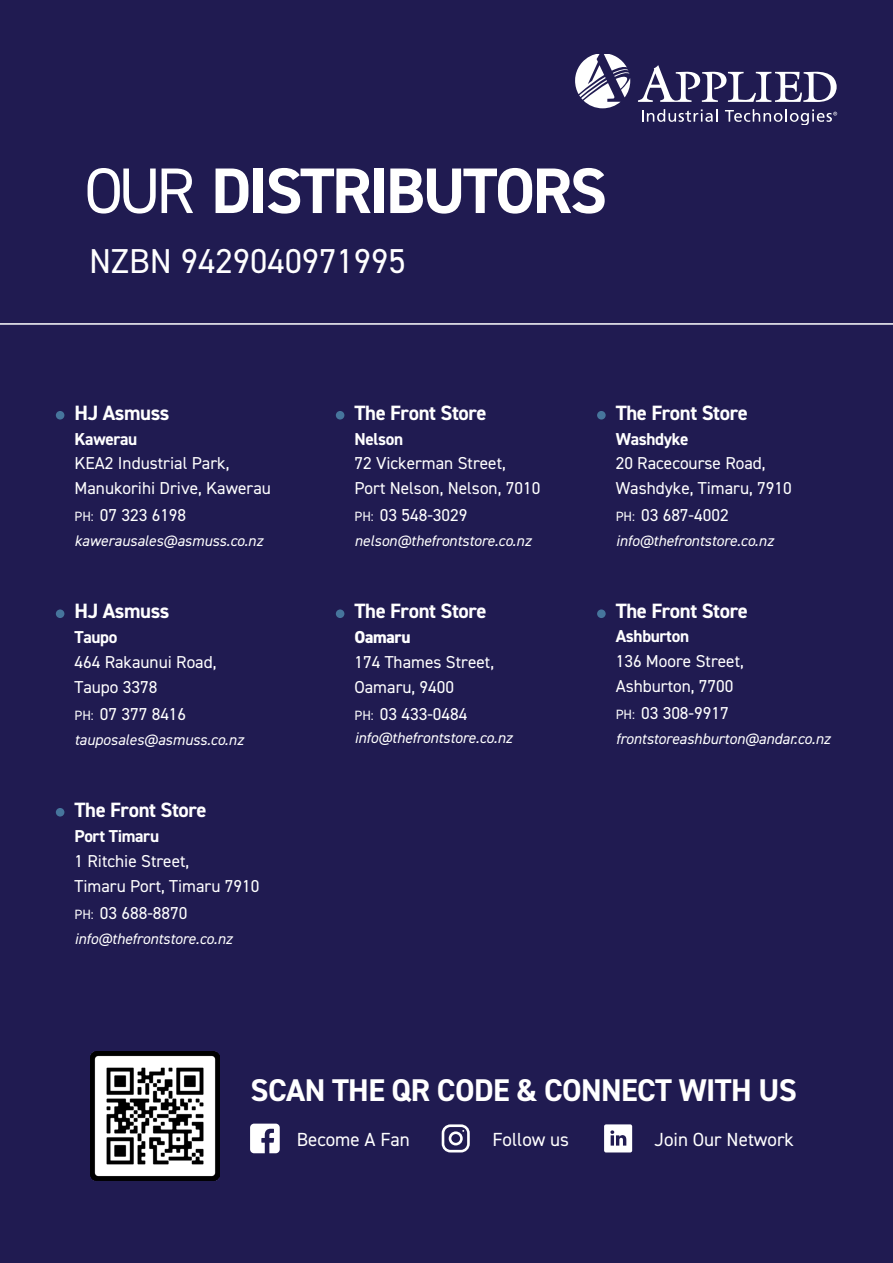
<style>
.page{position:relative;width:893px;height:1263px;background:#201b51}
.page>*{position:absolute;margin:0;border:0;box-sizing:border-box;transform-origin:0 0}
.t1{font:700 64.5px "DIN2014";letter-spacing:-.04em;color:#fff}
.t2{font:34.65px "DIN2014";color:#fff}
.t3{font:700 31.5px "DIN2014";letter-spacing:-.02em;color:#fff}
.t4{font:700 20.7px "DIN2014";letter-spacing:-.02em;color:#fff}
.t5{font:19.05px "DIN2014";color:#fff}
.t6{font:17.25px/24.9px "DIN2014";color:#fff}
.t7{font:700 17.25px "DIN2014";letter-spacing:-.02em;color:#fff}
.t8{font:800 17.25px "DIN2014";letter-spacing:-.02em;color:#fff}
.t9{font:italic 15.3px "DIN2014";color:#fff}
.s1{font-weight:400}
.s2{font-size:13.5px}
</style>
<div class="page">
<svg style="left:638px;top:65px;width:199px;height:37px"></svg>
<svg style="left:642px;top:109px;width:76px;height:13px"></svg>
<svg style="left:575px;top:54px;width:55px;height:54px"></svg>
<svg style="left:725px;top:109px;width:112px;height:16px"></svg>
<svg style="left:442px;top:1124px;width:28px;height:28px"></svg>
<svg style="left:604px;top:1124px;width:28px;height:28px"></svg>
<svg style="left:250px;top:1123px;width:30px;height:30px"></svg>
<img style="left:90px;top:1051px;width:130px;height:130px">
<hr style="left:0;top:323px;width:893px;height:2px;background:#fff">
<div style="left:56px;top:411px;width:8px;height:8px;background:#46759c;border-radius:50%"></div>
<div style="left:56px;top:609px;width:8px;height:9px;background:#46759c;border-radius:50%"></div>
<div style="left:56px;top:808px;width:8px;height:8px;background:#46759c;border-radius:50%"></div>
<div style="left:336px;top:411px;width:8px;height:8px;background:#46759c;border-radius:50%"></div>
<div style="left:336px;top:609px;width:8px;height:9px;background:#46759c;border-radius:50%"></div>
<div style="left:597px;top:411px;width:9px;height:8px;background:#46759c;border-radius:50%"></div>
<div style="left:597px;top:609px;width:9px;height:9px;background:#46759c;border-radius:50%"></div>
<h1 class="t1" style="left:84px;top:148px;width:524px"><span class="s1">OUR</span> DISTRIBUTORS</h1>
<h2 class="t2" style="left:89px;top:239px;width:318px">NZBN 9429040971995</h2>
<p class="t4" style="left:74px;top:399px;width:97px">HJ Asmuss</p>
<p class="t7" style="left:74px;top:427px;width:64px">Kawerau</p>
<p class="t6" style="left:74px;top:451px;width:198px">KEA2 Industrial Park,<br>Manukorihi Drive, Kawerau</p>
<p class="t6" style="left:74px;top:503px;width:113px"><span class="s2">PH:</span> 07 323 6198</p>
<p class="t9" style="left:74px;top:531px;width:190px">kawerausales@asmuss.co.nz</p>
<p class="t4" style="left:74px;top:597px;width:97px">HJ Asmuss</p>
<p class="t7" style="left:74px;top:626px;width:44px">Taupo</p>
<p class="t6" style="left:74px;top:649px;width:144px">464 Rakaunui Road,<br>Taupo 3378</p>
<p class="t6" style="left:74px;top:701px;width:113px"><span class="s2">PH:</span> 07 377 8416</p>
<p class="t9" style="left:74px;top:730px;width:171px">tauposales@asmuss.co.nz</p>
<p class="t4" style="left:74px;top:796px;width:134px">The Front Store</p>
<p class="t7" style="left:74px;top:824px;width:86px">Port Timaru</p>
<p class="t6" style="left:74px;top:848px;width:186px">1 Ritchie Street,<br>Timaru Port, Timaru 7910</p>
<p class="t6" style="left:74px;top:900px;width:114px"><span class="s2">PH:</span> 03 688-8870</p>
<p class="t9" style="left:74px;top:929px;width:159px">info@thefrontstore.co.nz</p>
<p class="t4" style="left:354px;top:399px;width:134px">The Front Store</p>
<p class="t7" style="left:354px;top:427px;width:50px">Nelson</p>
<p class="t6" style="left:354px;top:451px;width:187px">72 Vickerman Street,<br>Port Nelson, Nelson, 7010</p>
<p class="t6" style="left:354px;top:503px;width:114px"><span class="s2">PH:</span> 03 548-3029</p>
<p class="t9" style="left:354px;top:531px;width:178px">nelson@thefrontstore.co.nz</p>
<p class="t4" style="left:354px;top:597px;width:134px">The Front Store</p>
<p class="t8" style="left:354px;top:626px;width:58px">Oamaru</p>
<p class="t6" style="left:354px;top:649px;width:141px">174 Thames Street,<br>Oamaru, 9400</p>
<p class="t6" style="left:354px;top:701px;width:114px"><span class="s2">PH:</span> 03 433-0484</p>
<p class="t9" style="left:354px;top:728px;width:159px">info@thefrontstore.co.nz</p>
<p class="t4" style="left:616px;top:399px;width:134px">The Front Store</p>
<p class="t7" style="left:616px;top:427px;width:74px">Washdyke</p>
<p class="t6" style="left:616px;top:451px;width:178px">20 Racecourse Road,<br>Washdyke, Timaru, 7910</p>
<p class="t6" style="left:616px;top:503px;width:114px"><span class="s2">PH:</span> 03 687-4002</p>
<p class="t9" style="left:616px;top:531px;width:159px">info@thefrontstore.co.nz</p>
<p class="t4" style="left:616px;top:597px;width:134px">The Front Store</p>
<p class="t7" style="left:616px;top:625px;width:75px">Ashburton</p>
<p class="t6" style="left:616px;top:649px;width:130px">136 Moore Street,<br>Ashburton, 7700</p>
<p class="t6" style="left:616px;top:701px;width:114px"><span class="s2">PH:</span> 03 308-9917</p>
<p class="t9" style="left:616px;top:729px;width:216px">frontstoreashburton@andar.co.nz</p>
<h3 class="t3" style="left:251px;top:1069px;width:548px">SCAN THE QR CODE &amp; CONNECT WITH US</h3>
<p class="t5" style="left:297px;top:1128px;width:115px">Become A Fan</p>
<p class="t5" style="left:492px;top:1128px;width:78px">Follow us</p>
<p class="t5" style="left:654px;top:1128px;width:141px">Join Our Network</p>
</div>
